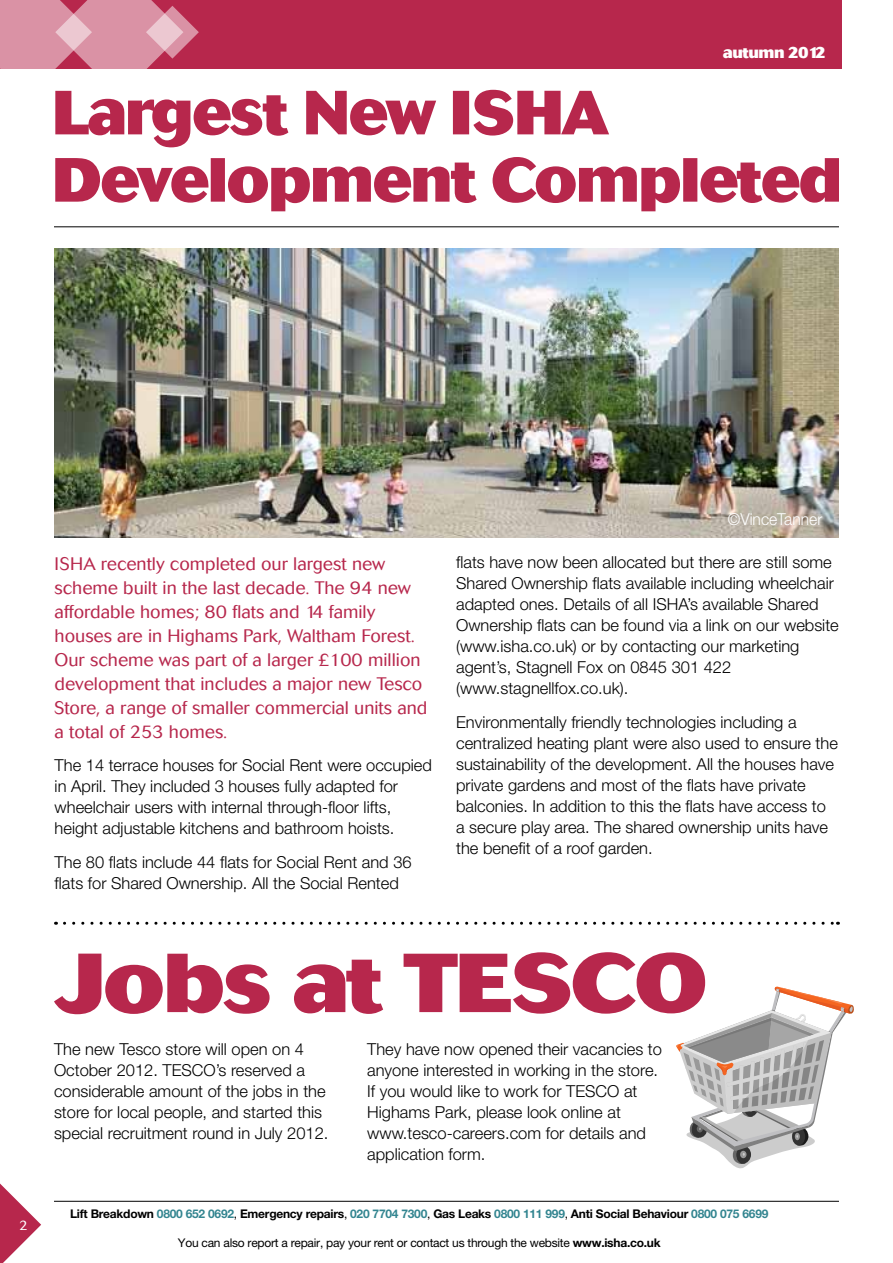
<style>
.page{position:relative;width:893px;height:1263px;background:#fff}
.page>*{position:absolute;margin:0;border:0;box-sizing:border-box;transform-origin:0 0}
.t1{font:300 18px/24px "Cosmos";color:#b7274c}
.t2{font:300 16.5px/21px "Helvetica Neue LT Pro";color:#000}
.t3{font:300 16.5px "Helvetica Neue LT Pro";color:#fff;scale:.95 1}
.t4{font:800 15.3px "Cosmos";letter-spacing:-.03em;color:#fff}
.t5{font:300 13.5px "Cosmos";color:#fff}
.t6{font:700 12px "Helvetica Neue LT Pro";letter-spacing:-.02em;color:#000}
.t7{font:12px "Helvetica Neue LT Pro";letter-spacing:-.02em;color:#000}
.s1{color:#338590}
.s2{font-weight:400}
.s3{font-weight:700}
</style>
<div class="page">
<hr style="left:54px;top:1201px;width:785px;height:1px;background:#000">
<div style="left:0;top:0;width:842px;height:68px;background:#b7274c"></div>
<hr style="left:54px;top:226px;width:785px;height:1px;background:#000">
<img style="left:54px;top:249px;width:785px;height:289px">
<svg style="left:55px;top:157px;width:784px;height:54px"></svg>
<svg style="left:0;top:0;width:609px;height:147px"></svg>
<svg style="left:64px;top:922px;width:774px;height:3px"></svg>
<svg style="left:0;top:1183px;width:41px;height:80px"></svg>
<svg style="left:54px;top:952px;width:800px;height:217px"></svg>
<p class="t4" style="left:723px;top:43px;width:104px">autumn 2012</p>
<p class="t1" style="left:55px;top:551px;width:374px">ISHA recently completed our largest new scheme built in the last decade. The 94 new affordable homes; 80 flats and 14 family houses are in Highams Park, Waltham Forest.<br>Our scheme was part of a larger £100 million development that includes a major new Tesco Store, a range of smaller commercial units and a total of 253 homes.</p>
<p class="t2" style="left:55px;top:755px;width:379px">The 14 terrace houses for Social Rent were occupied in April. They included 3 houses fully adapted for wheelchair users with internal through-floor lifts, height adjustable kitchens and bathroom hoists.</p>
<p class="t2" style="left:55px;top:851px;width:359px">The 80 flats include 44 flats for Social Rent and 36 flats for Shared Ownership. All the Social Rented</p>
<p class="t3" style="left:728px;top:509px;width:101px">©VinceTanner</p>
<p class="t2" style="left:456px;top:551px;width:384px">flats have now been allocated but there are still some Shared Ownership flats available including wheelchair adapted ones. Details of all ISHA’s available Shared Ownership flats can be found via a link on our website (www.isha.co.uk) or by contacting our marketing agent’s, Stagnell Fox on 0845 301 422 (www.stagnellfox.co.uk).</p>
<p class="t2" style="left:456px;top:711px;width:383px">Environmentally friendly technologies including a centralized heating plant were also used to ensure the sustainability of the development. All the houses have private gardens and most of the flats have private balconies. In addition to this the flats have access to a secure play area. The shared ownership units have the benefit of a roof garden.</p>
<p class="t5" style="left:19px;top:1217px;width:10px">2</p>
<p class="t2" style="left:54px;top:1039px;width:276px">The new Tesco store will open on 4<br>October 2012. TESCO’s reserved a considerable amount of the jobs in the store for local people, and started this special recruitment round in July 2012.</p>
<p class="t2" style="left:367px;top:1039px;width:296px">They have now opened their vacancies to anyone interested in working in the store.<br>If you would like to work for TESCO at Highams Park, please look online at www.tesco-careers.com for details and application form.</p>
<p class="t6" style="left:70px;top:1206px;width:700px">Lift Breakdown <span class="s1">0800 652 0692</span><span class="s2">,</span> Emergency repairs<span class="s2">,</span> <span class="s1">020 7704 7300</span><span class="s2">,</span> Gas Leaks <span class="s1">0800 111 999</span><span class="s2">,</span> Anti Social Behaviour <span class="s1">0800 075 6699</span></p>
<p class="t7" style="left:178px;top:1235px;width:484px">You can also report a repair, pay your rent or contact us through the website <span class="s3">www.isha.co.uk</span></p>
</div>
